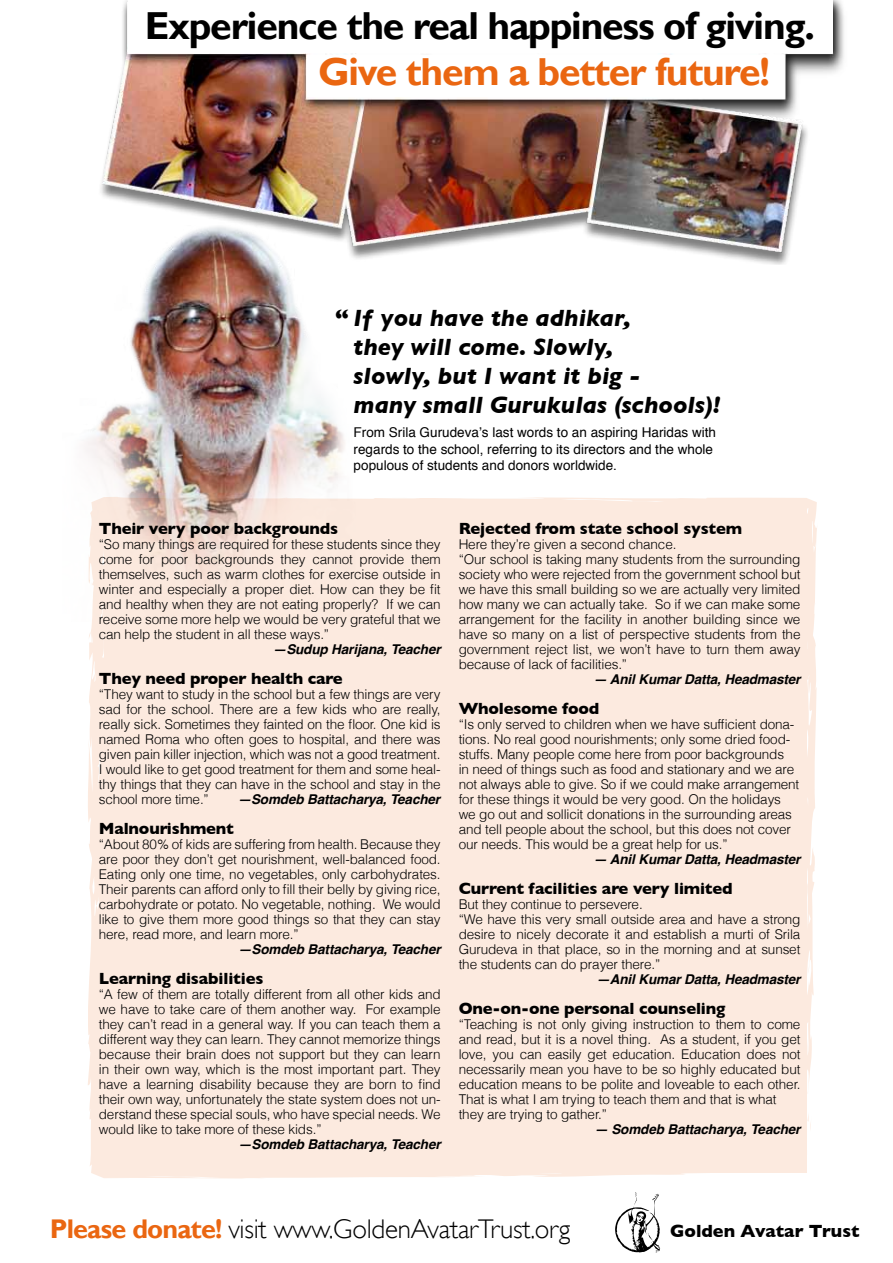
<style>
.page{position:relative;width:893px;height:1263px;background:#fff}
.page>*{position:absolute;margin:0;border:0;box-sizing:border-box;transform-origin:0 0}
.t1{font:700 39px "Gill Sans";letter-spacing:-.03em;color:#000}
.t2{font:700 39px "Gill Sans";letter-spacing:-.03em;color:#ea6611}
.t3{font:300 27px "Gill Sans";letter-spacing:-.01em;color:#000}
.t4{font:italic 700 24px/28.8px "Gill Sans";color:#000}
.t5{font:700 18px "Gill Sans";color:#000}
.t6{font:700 16.5px "Gill Sans";letter-spacing:-.01em;color:#000}
.t7{font:300 13.5px/15px "Helvetica";letter-spacing:-.01em;color:#000;text-align:justify}
.t8{font:italic 700 13.5px "Helvetica";letter-spacing:-.01em;color:#000}
.t9{font:13.5px/16.2px "Helvetica";color:#000}
.s1{font-style:normal}
.s2{font-weight:700;color:#ea6611}
</style>
<div class="page">
<svg style="left:615px;top:1192px;width:45px;height:60px"></svg>
<div style="left:88px;top:497px;width:729px;height:682px;background:#fceadf"></div>
<svg style="left:215px;top:1170px;width:18px;height:1px"></svg>
<svg style="left:801px;top:1033px;width:5px;height:44px"></svg>
<svg style="left:801px;top:930px;width:4px;height:30px"></svg>
<svg style="left:805px;top:883px;width:3px;height:30px"></svg>
<svg style="left:797px;top:635px;width:1px;height:19px"></svg>
<svg style="left:800px;top:587px;width:3px;height:10px"></svg>
<svg style="left:796px;top:543px;width:3px;height:10px"></svg>
<svg style="left:777px;top:499px;width:32px;height:11px"></svg>
<svg style="left:652px;top:505px;width:37px;height:1px"></svg>
<svg style="left:106px;top:778px;width:4px;height:28px"></svg>
<svg style="left:119px;top:1170px;width:50px;height:1px"></svg>
<img style="left:85px;top:267px;width:276px;height:364px">
<img style="left:100px;top:0;width:744px;height:267px">
<div style="left:307px;top:55px;width:476px;height:42px;background:#fff"></div>
<div style="left:129px;top:0;width:704px;height:52px;background:#fff"></div>
<h1 class="t1" style="left:145px;top:2px;width:672px">Experience the real happiness of giving.</h1>
<h1 class="t2" style="left:318px;top:49px;width:454px">Give them a better future!</h1>
<h3 class="t4" style="left:354px;top:304px;width:368px;text-indent:-18px"><span class="s1">“</span> If you have the adhikar,<br>they will come. Slowly,<br>slowly, but I want it big -<br>many small Gurukulas (schools)!</h3>
<p class="t9" style="left:354px;top:425px;width:364px">From Srila Gurudeva’s last words to an aspiring Haridas with regards to the school, referring to its directors and the whole populous of students and donors worldwide.</p>
<p class="t6" style="left:99px;top:519px;width:241px">Their very poor backgrounds</p>
<p class="t7" style="left:99px;top:537px;width:343px">“So many things are required for these students since they come for poor backgrounds they cannot provide them themselves, such as warm clothes for exercise outside in winter and especially a proper diet. How can they be fit and healthy when they are not eating properly? If we can receive some more help we would be very grateful that we can help the student in all these ways.”</p>
<p class="t8" style="left:273px;top:638px;width:169px">—Sudup Harijana, Teacher</p>
<p class="t6" style="left:99px;top:669px;width:245px">They need proper health care</p>
<p class="t7" style="left:99px;top:687px;width:343px">“They want to study in the school but a few things are very sad for the school. There are a few kids who are really, really sick. Sometimes they fainted on the floor. One kid is named Roma who often goes to hospital, and there was given pain killer injection, which was not a good treatment.<br>I would like to get good treatment for them and some heal&shy;thy things that they can have in the school and stay in the school more time.”</p>
<p class="t8" style="left:238px;top:788px;width:204px">—Somdeb Battacharya, Teacher</p>
<p class="t6" style="left:99px;top:819px;width:137px">Malnourishment</p>
<p class="t7" style="left:99px;top:837px;width:343px">“About 80% of kids are suffering from health. Because they are poor they don’t get nourishment, well-balanced food.<br>Eating only one time, no vegetables, only carbohydrates.<br>Their parents can afford only to fill their belly by giving rice, carbohydrate or potato. No vegetable, nothing. We would like to give them more good things so that they can stay here, read more, and learn more.”</p>
<p class="t8" style="left:238px;top:938px;width:204px">—Somdeb Battacharya, Teacher</p>
<p class="t6" style="left:99px;top:969px;width:166px">Learning disabilities</p>
<p class="t7" style="left:99px;top:987px;width:343px">“A few of them are totally different from all other kids and we have to take care of them another way. For example they can’t read in a general way. If you can teach them a different way they can learn. They cannot memorize things because their brain does not support but they can learn in their own way, which is the most important part. They have a learning disability because they are born to find their own way, unfortunately the state system does not un&shy;derstand these special souls, who have special needs. We would like to take more of these kids.”</p>
<p class="t8" style="left:238px;top:1133px;width:204px">—Somdeb Battacharya, Teacher</p>
<p class="t6" style="left:459px;top:519px;width:285px">Rejected from state school system</p>
<p class="t7" style="left:459px;top:537px;width:343px;text-align:left">Here they’re given a second chance.<br>“Our school is taking many students from the surrounding society who were rejected from the government school but we have this small building so we are actually very limited how many we can actually take. So if we can make some arrangement for the facility in another building since we have so many on a list of perspective students from the government reject list, we won’t have to turn them away because of lack of facilities.”</p>
<p class="t8" style="left:593px;top:668px;width:209px">— Anil Kumar Datta, Headmaster</p>
<p class="t6" style="left:459px;top:699px;width:142px">Wholesome food</p>
<p class="t7" style="left:459px;top:717px;width:342px;text-align:left">“Is only served to children when we have sufficient dona&shy;tions. No real good nourishments; only some dried food&shy;stuffs. Many people come here from poor backgrounds<br>in need of things such as food and stationary and we are not always able to give. So if we could make arrangement for these things it would be very good. On the holidays we go out and sollicit donations in the surrounding areas and tell people about the school, but this does not cover our needs. This would be a great help for us.”</p>
<p class="t8" style="left:593px;top:848px;width:209px">— Anil Kumar Datta, Headmaster</p>
<p class="t6" style="left:459px;top:879px;width:275px">Current facilities are very limited</p>
<p class="t7" style="left:459px;top:897px;width:343px;text-align:left">But they continue to persevere.<br>“We have this very small outside area and have a strong desire to nicely decorate it and establish a murti of Srila Gurudeva in that place, so in the morning and at sunset the students can do prayer there.”</p>
<p class="t8" style="left:596px;top:968px;width:206px">—Anil Kumar Datta, Headmaster</p>
<p class="t6" style="left:459px;top:999px;width:268px">One-on-one personal counseling</p>
<p class="t7" style="left:459px;top:1017px;width:343px;text-align:left">“Teaching is not only giving instruction to them to come and read, but it is a novel thing. As a student, if you get love, you can easily get education. Education does not necessarily mean you have to be so highly educated but education means to be polite and loveable to each other.<br>That is what I am trying to teach them and that is what they are trying to gather.”</p>
<p class="t8" style="left:594px;top:1118px;width:208px">— Somdeb Battacharya, Teacher</p>
<h2 class="t3" style="left:50px;top:1213px;width:522px"><span class="s2">Please donate!</span> visit www.GoldenAvatarTrust.org</h2>
<h3 class="t5" style="left:670px;top:1220px;width:191px">Golden Avatar Trust</h3>
</div>
